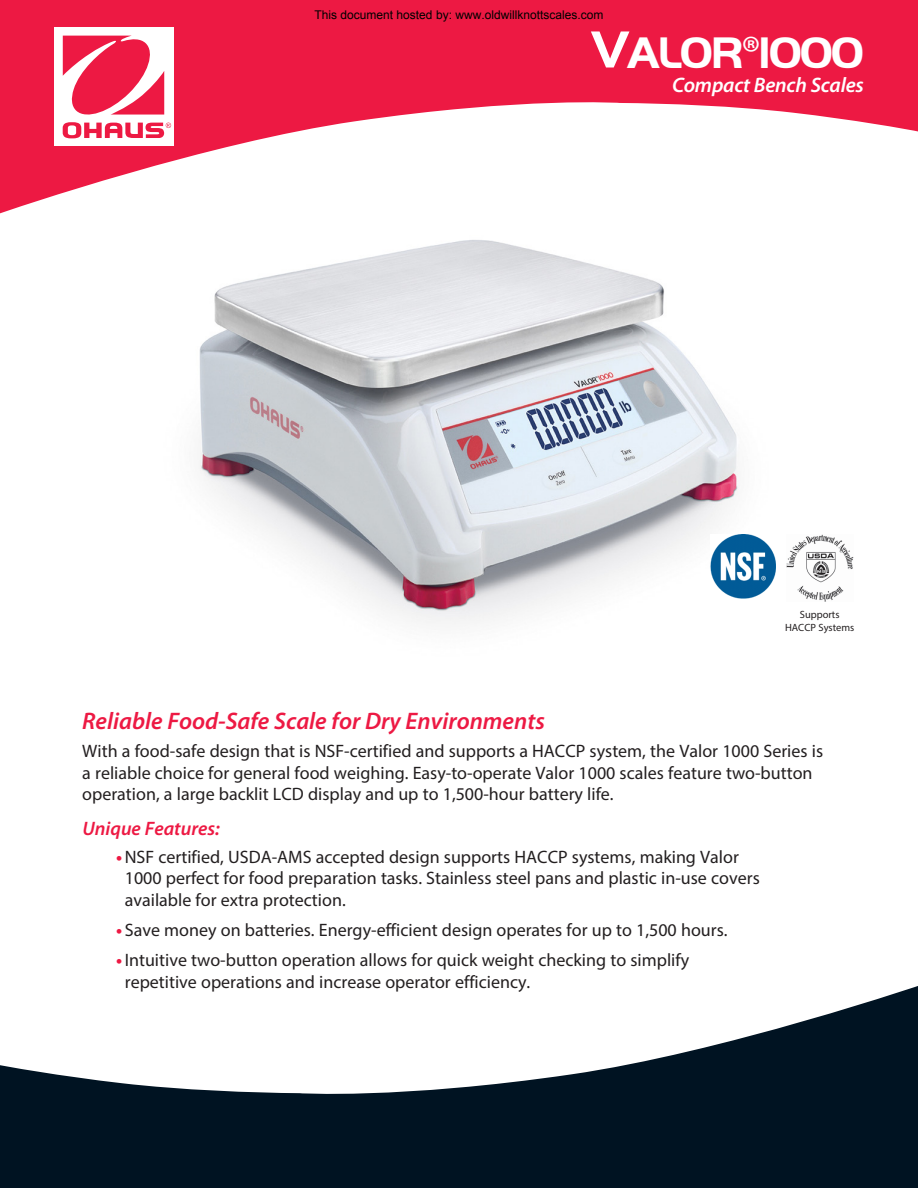
<style>
.page{position:relative;width:918px;height:1188px;background:#fff}
.page>*{position:absolute;margin:0;border:0;box-sizing:border-box;transform-origin:0 0}
.Cover_Product_Name{font:700 45.9px "Handel Got D";letter-spacing:-.05em;color:#fff}
.Cover_Headline_Text{font:italic 600 24px "Myriad Pro";color:#ed1943}
.Cover_Product_Sub_Ti{font:italic 600 21px "Myriad Pro";letter-spacing:-.01em;color:#fff}
.Cover_Standard_Featu{font:italic 600 19.5px "Myriad Pro";color:#ed1943}
.Cover_Copy_Text{font:18px/21.6px "Myriad Pro";color:#231f20}
.t1{font:12px "Arial";color:#000}
.t2{font:10.5px/12.6px "Myriad Pro";color:#231f20;text-align:center}
.s1{font-size:54px}
.s2{font-family:"Myriad Pro";font-weight:400}
.s3{font-weight:700;color:#ed1943}
</style>
<div class="page">
<svg style="left:0;top:0;width:918px;height:214px;fill:#ed1943"></svg>
<div style="left:54px;top:27px;width:120px;height:119px;background:#fff"></div>
<svg style="left:63px;top:36px;width:108px;height:102px"></svg>
<svg style="left:0;top:986px;width:918px;height:202px;fill:#001322"></svg>
<img style="left:157px;top:169px;width:631px;height:455px">
<img style="left:711px;top:534px;width:65px;height:64px">
<img style="left:786px;top:534px;width:68px;height:67px">
<p class="t1" style="left:315px;top:7px;width:290px">This document hosted by: www.oldwillknottscales.com</p>
<p class="Cover_Product_Name" style="left:591px;top:26px;width:275px"><span class="s1">V</span>ALOR<span class="s2">®</span>1000</p>
<p class="Cover_Product_Sub_Ti" style="left:672px;top:71px;width:193px">Compact Bench Scales</p>
<p class="t2" style="left:785px;top:608px;width:71px">Supports<br>HACCP Systems</p>
<p class="Cover_Headline_Text" style="left:82px;top:706px;width:464px">Reliable Food-Safe Scale for Dry Environments</p>
<p class="Cover_Copy_Text" style="left:82px;top:740px;width:742px">With a food-safe design that is NSF-certified and supports a HACCP system, the Valor 1000 Series is a reliable choice for general food weighing. Easy-to-operate Valor 1000 scales feature two-button operation, a large backlit LCD display and up to 1,500-hour battery life.</p>
<p class="Cover_Standard_Featu" style="left:82px;top:816px;width:139px">Unique Features:</p>
<p class="Cover_Copy_Text" style="left:125px;top:846px;width:637px;text-indent:-9px"><span class="s3">•</span>NSF certified, USDA-AMS accepted design supports HACCP systems, making Valor<br>1000 perfect for food preparation tasks. Stainless steel pans and plastic in-use covers available for extra protection.</p>
<p class="Cover_Copy_Text" style="left:116px;top:919px;width:613px"><span class="s3">•</span> Save money on batteries. Energy-efficient design operates for up to 1,500 hours.</p>
<p class="Cover_Copy_Text" style="left:125px;top:949px;width:566px;text-indent:-9px"><span class="s3">•</span>Intuitive two-button operation allows for quick weight checking to simplify repetitive operations and increase operator efficiency.</p>
</div>
